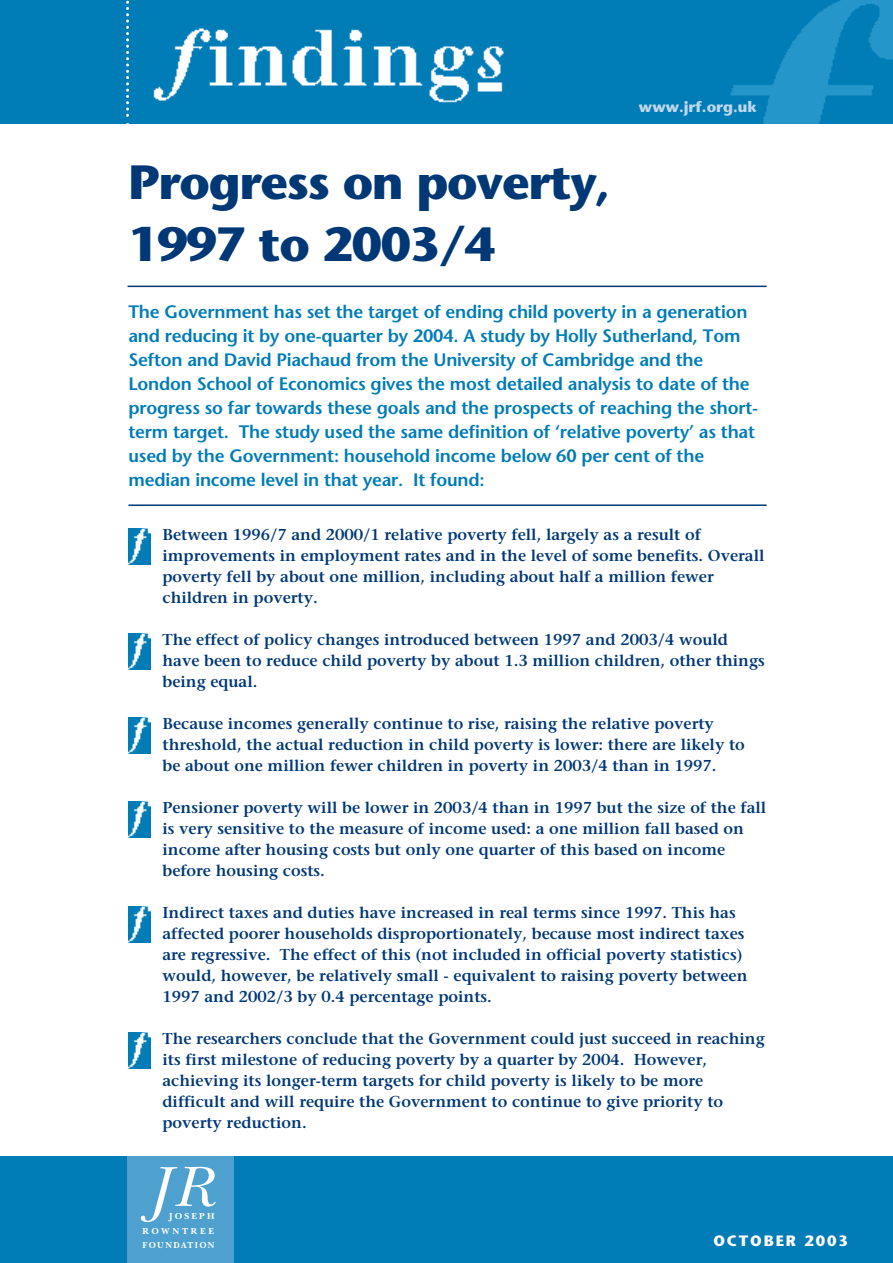
<style>
.page{position:relative;width:893px;height:1263px;background:#fff}
.page>*{position:absolute;margin:0;border:0;box-sizing:border-box;transform-origin:0 0}
.t1{font:700 48px/61.5px "Stone Sans";letter-spacing:-.025em;color:#003876}
.t2{font:600 18px/24px "Stone Sans";letter-spacing:-.01em;color:#007cb6}
.t3{font:600 15.75px/21px "Stone Serif";color:#003876}
.t4{font:700 15px "Stone Sans";color:#bfd7ec}
.t5{font:700 15px "Stone Sans";letter-spacing:.125em;color:#fff}
.t6{font:700 9px/14.2px "New Baskerville";letter-spacing:.24em;color:#fff;text-align:justify}
</style>
<div class="page">
<div style="left:1px;top:1157px;width:891px;height:106px;background:#007cb6"></div>
<div style="left:1px;top:0;width:891px;height:123px;background:#007cb6"></div>
<img style="left:730px;top:0;width:162px;height:123px">
<img style="left:153px;top:28px;width:351px;height:75px">
<div style="left:128px;top:1157px;width:106px;height:106px;background:#4ea1cf"></div>
<svg style="left:141px;top:1167px;width:75px;height:55px"></svg>
<svg style="left:126px;top:0;width:3px;height:124px"></svg>
<img style="left:128px;top:633px;width:22px;height:37px">
<img style="left:128px;top:717px;width:22px;height:37px">
<img style="left:128px;top:801px;width:22px;height:37px">
<img style="left:128px;top:906px;width:22px;height:37px">
<img style="left:128px;top:1032px;width:22px;height:37px">
<img style="left:128px;top:528px;width:22px;height:37px">
<hr style="left:128px;top:504px;width:638px;height:2px;background:#003876">
<hr style="left:128px;top:286px;width:638px;height:1px;background:#003876">
<p class="t4" style="left:639px;top:101px;width:119px">www.jrf.org.uk</p>
<h1 class="t1" style="left:128px;top:157px;width:484px">Progress on poverty,<br>1997 to 2003/4</h1>
<p class="t2" style="left:128px;top:301px;width:631px">The Government has set the target of ending child poverty in a generation and reducing it by one-quarter by 2004. A study by Holly Sutherland, Tom Sefton and David Piachaud from the University of Cambridge and the London School of Economics gives the most detailed analysis to date of the progress so far towards these goals and the prospects of reaching the short&shy;term target. The study used the same definition of ‘relative poverty’ as that used by the Government: household income below 60 per cent of the median income level in that year. It found:</p>
<p class="t3" style="left:162px;top:526px;width:603px">Between 1996/7 and 2000/1 relative poverty fell, largely as a result of improvements in employment rates and in the level of some benefits. Overall poverty fell by about one million, including about half a million fewer children in poverty.</p>
<p class="t3" style="left:162px;top:631px;width:604px">The effect of policy changes introduced between 1997 and 2003/4 would have been to reduce child poverty by about 1.3 million children, other things being equal.</p>
<p class="t3" style="left:162px;top:715px;width:584px">Because incomes generally continue to rise, raising the relative poverty threshold, the actual reduction in child poverty is lower: there are likely to be about one million fewer children in poverty in 2003/4 than in 1997.</p>
<p class="t3" style="left:162px;top:799px;width:605px">Pensioner poverty will be lower in 2003/4 than in 1997 but the size of the fall is very sensitive to the measure of income used: a one million fall based on income after housing costs but only one quarter of this based on income before housing costs.</p>
<p class="t3" style="left:162px;top:904px;width:586px">Indirect taxes and duties have increased in real terms since 1997. This has affected poorer households disproportionately, because most indirect taxes are regressive. The effect of this (not included in official poverty statistics) would, however, be relatively small - equivalent to raising poverty between 1997 and 2002/3 by 0.4 percentage points.</p>
<p class="t3" style="left:162px;top:1030px;width:603px">The researchers conclude that the Government could just succeed in reaching its first milestone of reducing poverty by a quarter by 2004. However, achieving its longer-term targets for child poverty is likely to be more difficult and will require the Government to continue to give priority to poverty reduction.</p>
<p class="t6" style="left:143px;top:1210px;width:74px;text-indent:26px">JOSEPH ROWNTREE FOUNDATION</p>
<p class="t5" style="left:713px;top:1234px;width:136px">OCTOBER 2003</p>
</div>
